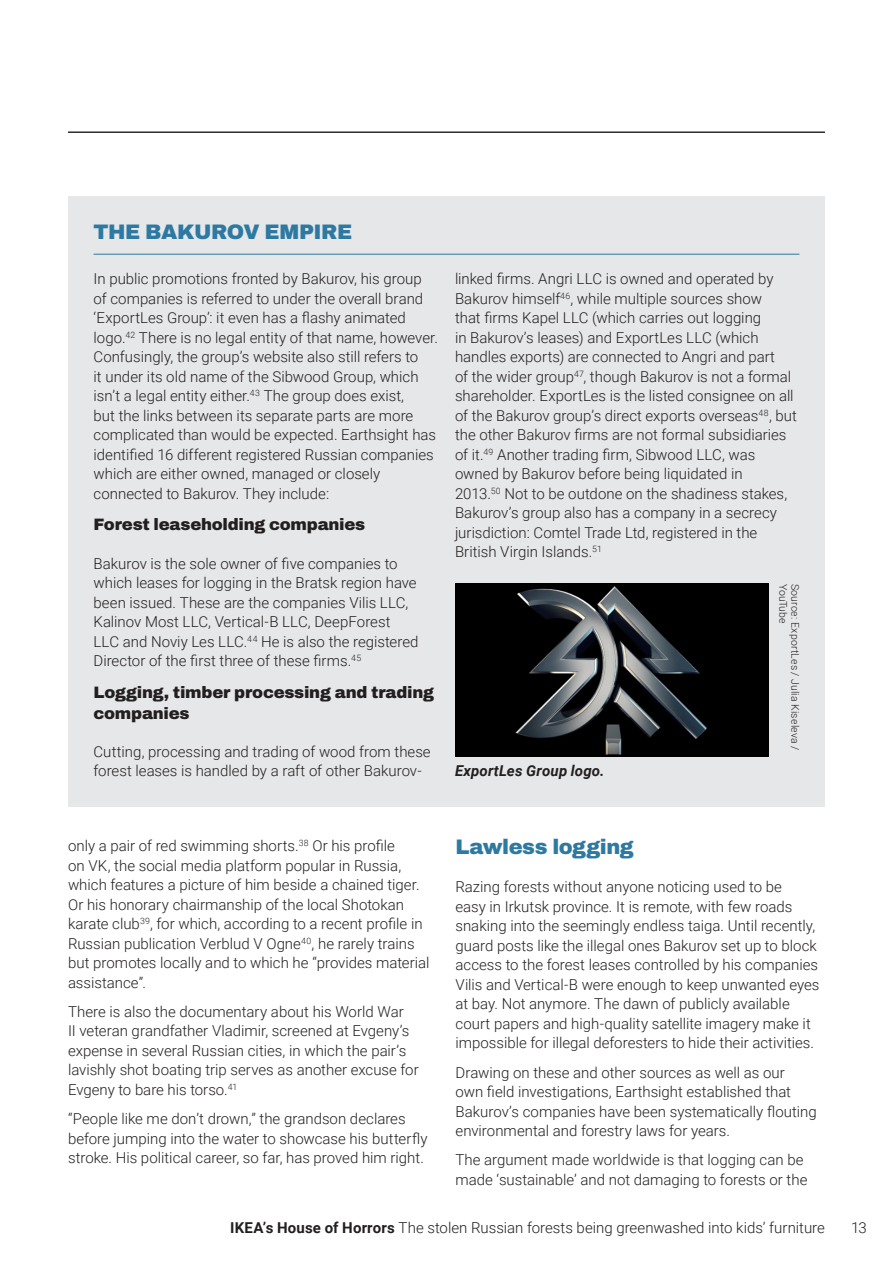
<style>
.page{position:relative;width:893px;height:1263px;background:#fff}
.page>*{position:absolute;margin:0;border:0;box-sizing:border-box;transform-origin:0 0}
.Box_head{font:900 21px "Archivo";letter-spacing:-.02em;color:#2e79a1}
.B_head{font:900 21px "Archivo";letter-spacing:-.02em;color:#2e79a1}
.C_head{font:900 16.5px/21px "Archivo";letter-spacing:-.015em;color:#231f20}
.Body{font:300 15px/19.5px "Roboto";color:#231f20}
.t1{font:italic 700 15px "Roboto";letter-spacing:.01em;color:#231f20}
.Photo_credit{font:300 10.5px "Roboto";letter-spacing:.015em;color:#231f20}
.Photo_credit-2{font:300 10.5px "Roboto";letter-spacing:-.015em;color:#231f20}
.s1{font-weight:700}
</style>
<div class="page">
<div style="left:68px;top:197px;width:757px;height:610px;background:#e6e7e9"></div>
<hr style="left:94px;top:254px;width:705px;height:1px;background:#2e79a1">
<img style="left:455px;top:584px;width:314px;height:172px">
<hr style="left:68px;top:132px;width:757px;height:1px;background:#231f20">
<p class="Box_head" style="left:94px;top:219px;width:260px">THE BAKUROV EMPIRE</p>
<p class="Body" style="left:94px;top:269px;width:346px">In public promotions fronted by Bakurov, his group of companies is referred to under the overall brand ‘ExportLes Group’: it even has a flashy animated logo.<sup>42</sup> There is no legal entity of that name, however.<br>Confusingly, the group’s website also still refers to<br>it under its old name of the Sibwood Group, which isn’t a legal entity either.<sup>43</sup> The group does exist,<br>but the links between its separate parts are more complicated than would be expected. Earthsight has identified 16 different registered Russian companies which are either owned, managed or closely connected to Bakurov. They include:</p>
<p class="C_head" style="left:94px;top:514px;width:273px">Forest leaseholding companies</p>
<p class="Body" style="left:94px;top:553px;width:326px">Bakurov is the sole owner of five companies to which leases for logging in the Bratsk region have been issued. These are the companies Vilis LLC, Kalinov Most LLC, Vertical-B LLC, DeepForest LLC and Noviy Les LLC.<sup>44</sup> He is also the registered Director of the first three of these firms.<sup>45</sup></p>
<p class="C_head" style="left:94px;top:681px;width:342px">Logging, timber processing and trading companies</p>
<p class="Body" style="left:94px;top:741px;width:339px">Cutting, processing and trading of wood from these forest leases is handled by a raft of other Bakurov-</p>
<p class="Body" style="left:455px;top:269px;width:344px">linked firms. Angri LLC is owned and operated by Bakurov himself<sup>46</sup>, while multiple sources show<br>that firms Kapel LLC (which carries out logging<br>in Bakurov’s leases) and ExportLes LLC (which handles exports) are connected to Angri and part<br>of the wider group<sup>47</sup>, though Bakurov is not a formal shareholder. ExportLes is the listed consignee on all of the Bakurov group’s direct exports overseas<sup>48</sup>, but the other Bakurov firms are not formal subsidiaries of it.<sup>49</sup> Another trading firm, Sibwood LLC, was owned by Bakurov before being liquidated in<br>2013.<sup>50</sup> Not to be outdone on the shadiness stakes, Bakurov’s group also has a company in a secrecy jurisdiction: Comtel Trade Ltd, registered in the British Virgin Islands.<sup>51</sup></p>
<p class="t1" style="left:455px;top:760px;width:151px">ExportLes Group logo.</p>
<p class="Photo_credit-2" style="left:791px;top:584px;width:42px;rotate:90deg">YouTube</p>
<p class="Photo_credit" style="left:803px;top:584px;width:168px;rotate:90deg">Source: ExportLes / Julia Kiseleva /</p>
<p class="Body" style="left:68px;top:835px;width:363px">only a pair of red swimming shorts.<sup>38</sup> Or his profile<br>on VK, the social media platform popular in Russia, which features a picture of him beside a chained tiger.<br>Or his honorary chairmanship of the local Shotokan karate club<sup>39</sup>, for which, according to a recent profile in Russian publication Verblud V Ogne<sup>40</sup>, he rarely trains but promotes locally and to which he “provides material assistance”.</p>
<p class="Body" style="left:68px;top:1001px;width:352px">There is also the documentary about his World War<br>II veteran grandfather Vladimir, screened at Evgeny’s expense in several Russian cities, in which the pair’s lavishly shot boating trip serves as another excuse for Evgeny to bare his torso.<sup>41</sup></p>
<p class="Body" style="left:68px;top:1108px;width:361px">“People like me don’t drown,” the grandson declares before jumping into the water to showcase his butterfly stroke. His political career, so far, has proved him right.</p>
<p class="B_head" style="left:455px;top:834px;width:180px">Lawless logging</p>
<p class="Body" style="left:455px;top:876px;width:365px">Razing forests without anyone noticing used to be<br>easy in Irkutsk province. It is remote, with few roads snaking into the seemingly endless taiga. Until recently, guard posts like the illegal ones Bakurov set up to block access to the forest leases controlled by his companies Vilis and Vertical-B were enough to keep unwanted eyes at bay. Not anymore. The dawn of publicly available court papers and high-quality satellite imagery make it impossible for illegal deforesters to hide their activities.</p>
<p class="Body" style="left:455px;top:1062px;width:363px">Drawing on these and other sources as well as our<br>own field investigations, Earthsight established that Bakurov’s companies have been systematically flouting environmental and forestry laws for years.</p>
<p class="Body" style="left:455px;top:1149px;width:353px">The argument made worldwide is that logging can be made ‘sustainable’ and not damaging to forests or the</p>
<p class="Body" style="left:230px;top:1217px;width:596px"><span class="s1">IKEA’s House of Horrors</span> The stolen Russian forests being greenwashed into kids’ furniture</p>
<p class="Body" style="left:851px;top:1217px;width:17px">13</p>
</div>
